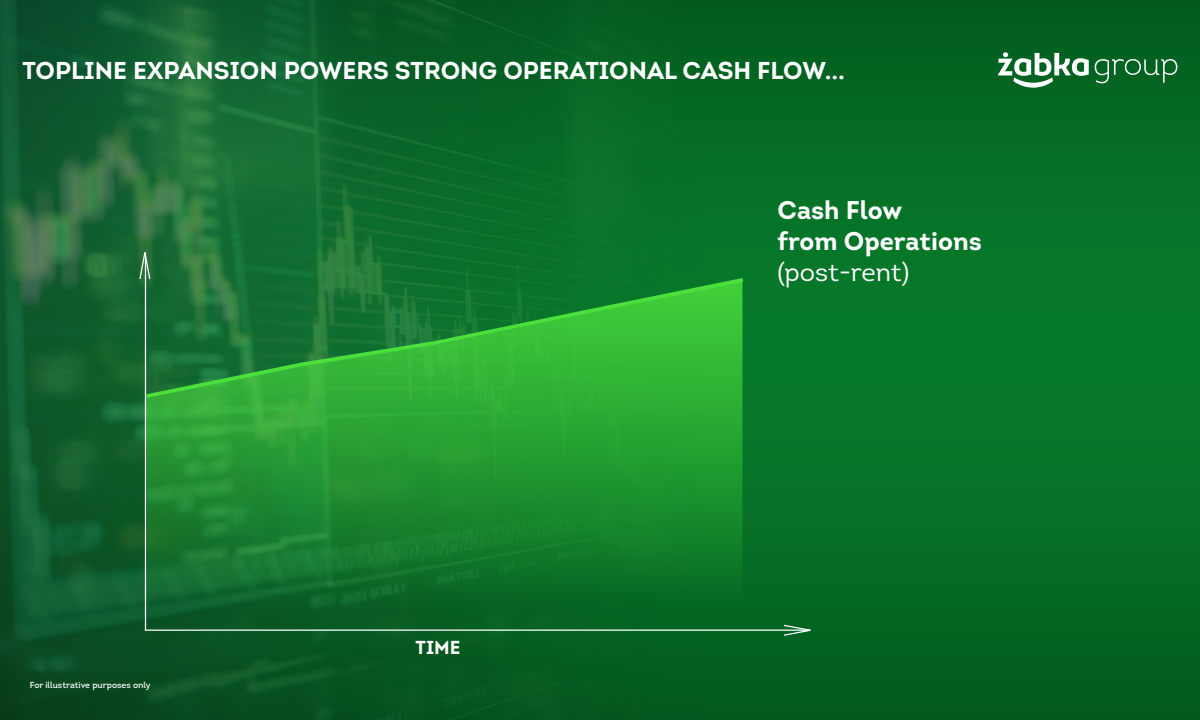
<style>
.page{position:relative;width:1200px;height:720px;background:#fff}
.page>*{position:absolute;margin:0;border:0;box-sizing:border-box;transform-origin:0 0}
.t1{font:700 25.62px/30.8px "Intro";color:#fff}
.t2{font:25.62px "Intro";color:#fff}
.t3{font:700 24.38px "Intro";color:#fff}
.t4{font:700 18.75px "Intro";color:#fff}
.t5{font:8.75px "Intro";color:#fff}
</style>
<div class="page">
<img style="left:0;top:0;width:1200px;height:720px">
<svg style="left:139px;top:246px;width:12px;height:34px"></svg>
<svg style="left:146px;top:401px;width:596px;height:228px;background:#1a862e"></svg>
<hr style="left:145px;top:252px;width:1px;height:378px;background:#fff">
<svg style="left:783px;top:624px;width:34px;height:13px"></svg>
<hr style="left:145px;top:630px;width:664px;height:1px;background:#fff">
<svg style="left:998px;top:52px;width:91px;height:36px"></svg>
<svg style="left:1095px;top:56px;width:83px;height:27px;background:#2a7b44"></svg>
<svg style="left:142px;top:275px;width:605px;height:126px;background:#269735"></svg>
<p class="t3" style="left:22px;top:55px;width:824px">TOPLINE EXPANSION POWERS STRONG OPERATIONAL CASH FLOW...</p>
<p class="t5" style="left:30px;top:679px;width:123px">For illustrative purposes only</p>
<p class="t4" style="left:416px;top:636px;width:46px">TIME</p>
<p class="t1" style="left:778px;top:195px;width:206px">Cash Flow<br>from Operations</p>
<p class="t2" style="left:778px;top:256px;width:133px">(post-rent)</p>
</div>
